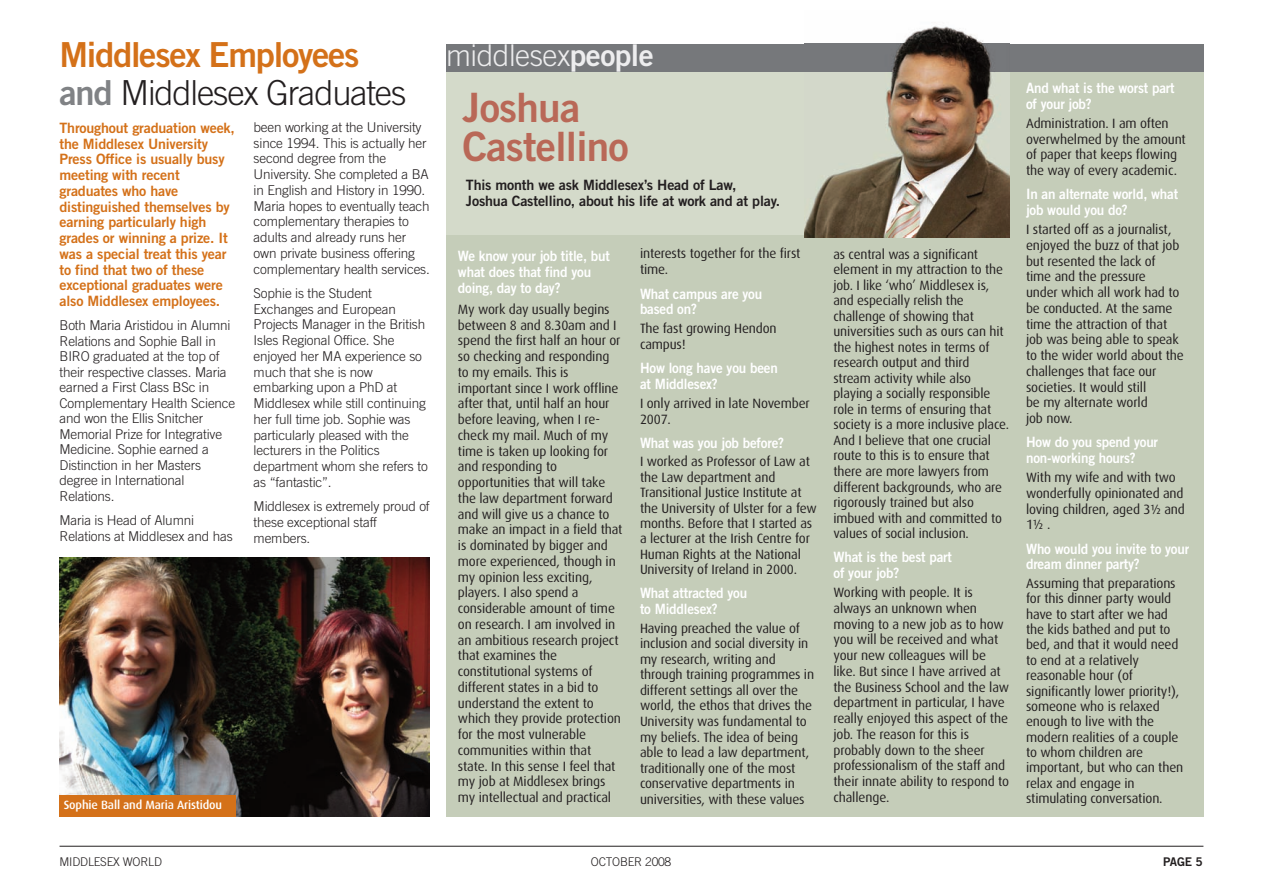
<style>
.page{position:relative;width:1263px;height:893px;background:#fff}
.page>*{position:absolute;margin:0;border:0;box-sizing:border-box;transform-origin:0 0}
.t1{font:40.5px/39px "Trade Gothic Bold Two";letter-spacing:-.02em;color:#b96857}
.t2{font:300 34.5px "Trade Gothic";letter-spacing:-.035em;color:#231f20}
.t3{font:34.5px "Trade Gothic Bold Two";letter-spacing:-.04em;color:#d47119}
.t4{font:300 30px "Trade Gothic";letter-spacing:-.015em;color:#ededee}
.t5{font:14.25px/15.8px "Trade Gothic Bold Two";letter-spacing:-.015em;color:#fff;scale:.94 1}
.t6{font:14.25px/15.8px "Trade Gothic Bold Two";letter-spacing:-.015em;color:#d47119}
.t7{font:14.25px/15.8px "Trade Gothic Bold Two";letter-spacing:-.015em;color:#231f20}
.t8{font:13.5px/15.8px "Dax";letter-spacing:-.01em;color:#231f20}
.t9{font:300 13.5px/15.8px "Trade Gothic";letter-spacing:-.01em;color:#231f20}
.t10{font:500 12px "Dax";letter-spacing:-.01em;color:#fff}
.t11{font:300 12px "Trade Gothic";letter-spacing:-.02em;color:#231f20}
.t12{font:12px "Trade Gothic Bold Two";color:#231f20}
.s1{font-family:"Trade Gothic Bold Two";font-weight:400;color:#808285}
.s2{font-family:"Trade Gothic Bold Two";font-weight:400}
</style>
<div class="page">
<div style="left:446px;top:68px;width:757px;height:749px;background:#c5cdb9"></div>
<hr style="left:60px;top:846px;width:1143px;height:1px;background:#231f20">
<div style="left:446px;top:66px;width:564px;height:169px;background:#d4daca"></div>
<div style="left:446px;top:44px;width:757px;height:28px;background:#76787b"></div>
<img style="left:804px;top:26px;width:206px;height:211px">
<img style="left:60px;top:558px;width:369px;height:258px">
<div style="left:60px;top:795px;width:176px;height:21px;background:#d47119"></div>
<h2 class="t3" style="left:60px;top:43px;width:301px">Middlesex Employees</h2>
<h2 class="t2" style="left:60px;top:80px;width:348px"><span class="s1">and</span> Middlesex Graduates</h2>
<p class="t6" style="left:60px;top:121px;width:177px">Throughout graduation week, the Middlesex University<br>Press Office is usually busy meeting with recent graduates who have distinguished themselves by earning particularly high grades or winning a prize. It was a special treat this year to find that two of these exceptional graduates were also Middlesex employees.</p>
<p class="t9" style="left:60px;top:319px;width:177px">Both Maria Aristidou in Alumni<br>Relations and Sophie Ball in<br>BIRO graduated at the top of their respective classes. Maria earned a First Class BSc in<br>Complementary Health Science and won the Ellis Snitcher<br>Memorial Prize for Integrative<br>Medicine. Sophie earned a<br>Distinction in her Masters degree in International<br>Relations.</p>
<p class="t9" style="left:60px;top:514px;width:175px">Maria is Head of Alumni<br>Relations at Middlesex and has</p>
<p class="t9" style="left:254px;top:120px;width:178px">been working at the University since 1994. This is actually her second degree from the<br>University. She completed a BA in English and History in 1990.<br>Maria hopes to eventually teach complementary therapies to adults and already runs her own private business offering complementary health services.</p>
<p class="t9" style="left:254px;top:286px;width:176px">Sophie is the Student<br>Exchanges and European<br>Projects Manager in the British<br>Isles Regional Office. She enjoyed her MA experience so much that she is now embarking upon a PhD at<br>Middlesex while still continuing her full time job. Sophie was particularly pleased with the lecturers in the Politics department whom she refers to as “fantastic”.</p>
<p class="t9" style="left:254px;top:500px;width:178px">Middlesex is extremely proud of these exceptional staff members.</p>
<p class="t10" style="left:64px;top:798px;width:160px">Sophie Ball and Maria Aristidou</p>
<h3 class="t4" style="left:446px;top:44px;width:209px">middlesex<span class="s2">people</span></h3>
<h1 class="t1" style="left:462px;top:92px;width:168px">Joshua<br>Castellino</h1>
<p class="t7" style="left:466px;top:178px;width:316px">This month we ask Middlesex’s Head of Law,<br>Joshua Castellino, about his life at work and at play.</p>
<p class="t5" style="left:458px;top:249px;width:163px">We know your job title, but what does that find you doing, day to day?</p>
<p class="t8" style="left:458px;top:301px;width:166px">My work day usually begins between 8 and 8.30am and I spend the first half an hour or so checking and responding to my emails. This is important since I work offline after that, until half an hour before leaving, when I re&shy;check my mail. Much of my time is taken up looking for and responding to opportunities that will take the law department forward and will give us a chance to make an impact in a field that is dominated by bigger and more experienced, though in my opinion less exciting, players. I also spend a considerable amount of time on research. I am involved in an ambitious research project that examines the constitutional systems of different states in a bid to understand the extent to which they provide protection for the most vulnerable communities within that state. In this sense I feel that my job at Middlesex brings my intellectual and practical</p>
<p class="t8" style="left:640px;top:246px;width:162px">interests together for the first time.</p>
<p class="t5" style="left:640px;top:287px;width:132px">What campus are you based on?</p>
<p class="t8" style="left:640px;top:321px;width:138px">The fast growing Hendon campus!</p>
<p class="t5" style="left:640px;top:362px;width:148px">How long have you been at Middlesex?</p>
<p class="t8" style="left:640px;top:395px;width:171px">I only arrived in late November<br>2007.</p>
<p class="t5" style="left:640px;top:436px;width:155px">What was you job before?</p>
<p class="t8" style="left:640px;top:454px;width:178px">I worked as Professor of Law at the Law department and<br>Transitional Justice Institute at the University of Ulster for a few months. Before that I started as a lecturer at the Irish Centre for<br>Human Rights at the National<br>University of Ireland in 2000.</p>
<p class="t5" style="left:640px;top:587px;width:116px">What attracted you to Middlesex?</p>
<p class="t8" style="left:640px;top:620px;width:176px">Having preached the value of inclusion and social diversity in my research, writing and through training programmes in different settings all over the world, the ethos that drives the<br>University was fundamental to my beliefs. The idea of being able to lead a law department, traditionally one of the most conservative departments in universities, with these values</p>
<p class="t8" style="left:833px;top:246px;width:177px">as central was a significant element in my attraction to the job. I like ‘who’ Middlesex is, and especially relish the challenge of showing that universities such as ours can hit the highest notes in terms of research output and third stream activity while also playing a socially responsible role in terms of ensuring that society is a more inclusive place.<br>And I believe that one crucial route to this is to ensure that there are more lawyers from different backgrounds, who are rigorously trained but also imbued with and committed to values of social inclusion.</p>
<p class="t5" style="left:833px;top:551px;width:128px">What is the best part of your job?</p>
<p class="t8" style="left:833px;top:584px;width:177px">Working with people. It is always an unknown when moving to a new job as to how you will be received and what your new colleagues will be like. But since I have arrived at the Business School and the law department in particular, I have really enjoyed this aspect of the job. The reason for this is probably down to the sheer professionalism of the staff and their innate ability to respond to challenge.</p>
<p class="t5" style="left:1026px;top:82px;width:160px">And what is the worst part of your job?</p>
<p class="t8" style="left:1026px;top:115px;width:161px">Administration. I am often overwhelmed by the amount of paper that keeps flowing the way of every academic.</p>
<p class="t5" style="left:1026px;top:188px;width:163px">In an alternate world, what job would you do?</p>
<p class="t8" style="left:1026px;top:222px;width:159px">I started off as a journalist, enjoyed the buzz of that job but resented the lack of time and the pressure<br>under which all work had to be conducted. At the same time the attraction of that job was being able to speak to the wider world about the challenges that face our societies. It would still<br>be my alternate world<br>job now.</p>
<p class="t5" style="left:1026px;top:436px;width:142px">How do you spend your non-working hours?</p>
<p class="t8" style="left:1026px;top:469px;width:160px">With my wife and with two wonderfully opinionated and loving children, aged 3½ and<br>1½ .</p>
<p class="t5" style="left:1026px;top:542px;width:175px">Who would you invite to your dream dinner party?</p>
<p class="t8" style="left:1026px;top:575px;width:159px">Assuming that preparations for this dinner party would have to start after we had the kids bathed and put to bed, and that it would need to end at a relatively reasonable hour (of significantly lower priority!), someone who is relaxed enough to live with the modern realities of a couple to whom children are important, but who can then relax and engage in stimulating conversation.</p>
<p class="t11" style="left:60px;top:857px;width:104px">MIDDLESEX WORLD</p>
<p class="t11" style="left:591px;top:857px;width:82px">OCTOBER 2008</p>
<p class="t12" style="left:1163px;top:857px;width:41px">PAGE 5</p>
</div>
